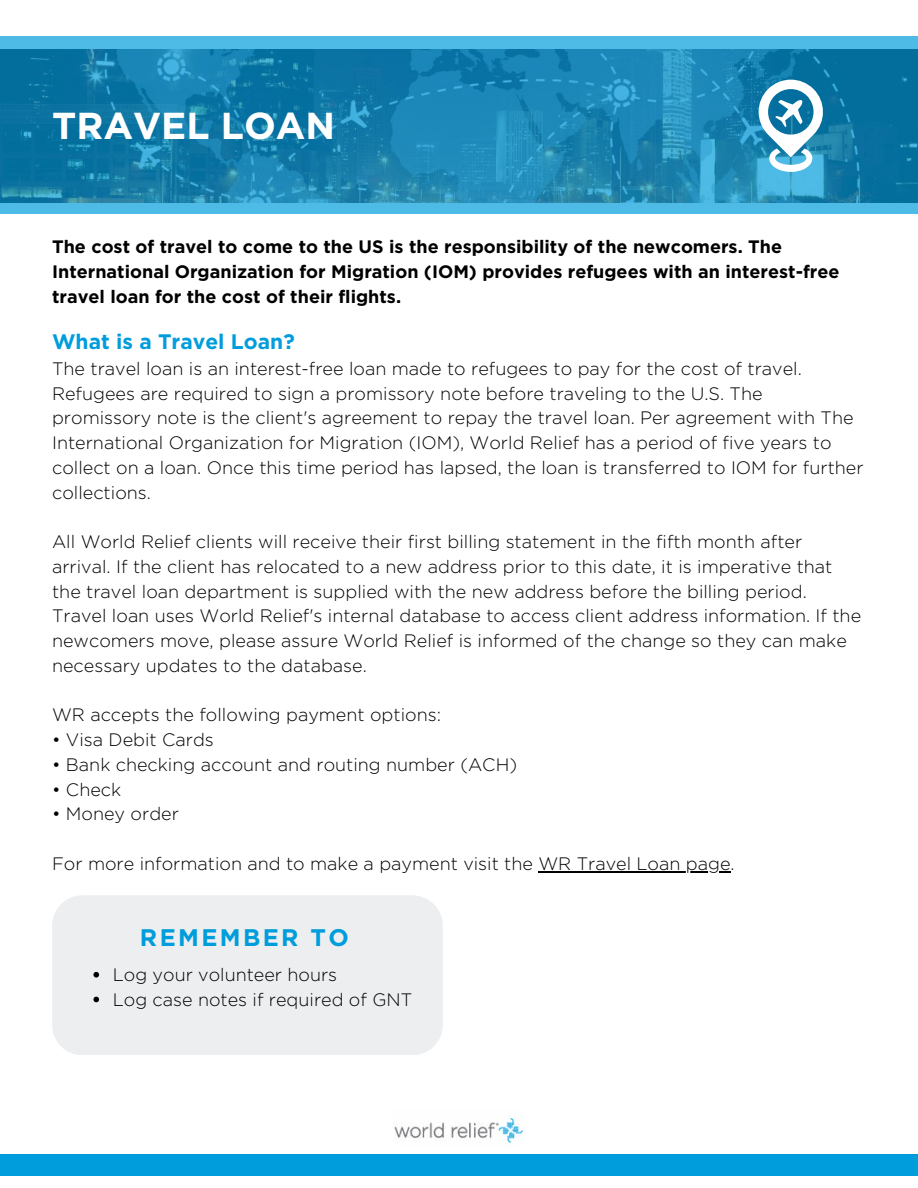
<style>
.page{position:relative;width:918px;height:1188px;background:#fff}
.page>*{position:absolute;margin:0;border:0;box-sizing:border-box;transform-origin:0 0}
.t1{font:700 37.5px "Gotham";color:#fff}
.t2{font:700 24px "Gotham";letter-spacing:.1em;color:#009ddc}
.t3{font:700 21px "Gotham";color:#009ddc}
.t4{font:300 18px/24.8px "Gotham";color:#000}
.t5{font:700 18px/24.8px "Gotham";color:#000}
</style>
<div class="page">
<svg style="left:0;top:36px;width:918px;height:178px;background:#1e88b5"></svg>
<div style="left:0;top:1154px;width:918px;height:21px;background:#009ddc"></div>
<img style="left:394px;top:1116px;width:129px;height:27px">
<div style="left:52px;top:895px;width:391px;height:160px;background:#eceeef;border-radius:30px"></div>
<svg style="left:759px;top:80px;width:67px;height:92px"></svg>
<hr style="left:538px;top:871px;width:193px;height:1px;background:#000">
<svg style="left:93px;top:972px;width:6px;height:6px"></svg>
<svg style="left:93px;top:997px;width:6px;height:5px"></svg>
<h1 class="t1" style="left:52px;top:101px;width:285px">TRAVEL LOAN</h1>
<p class="t5" style="left:52px;top:234px;width:789px">The cost of travel to come to the US is the responsibility of the newcomers. The<br>International Organization for Migration (IOM) provides refugees with an interest-free travel loan for the cost of their flights.</p>
<p class="t3" style="left:52px;top:328px;width:244px">What is a Travel Loan?</p>
<p class="t4" style="left:52px;top:356px;width:813px">The travel loan is an interest-free loan made to refugees to pay for the cost of travel.<br>Refugees are required to sign a promissory note before traveling to the U.S. The promissory note is the client's agreement to repay the travel loan. Per agreement with The International Organization for Migration (IOM), World Relief has a period of five years to collect on a loan. Once this time period has lapsed, the loan is transferred to IOM for further collections.</p>
<p class="t4" style="left:52px;top:529px;width:811px">All World Relief clients will receive their first billing statement in the fifth month after arrival. If the client has relocated to a new address prior to this date, it is imperative that the travel loan department is supplied with the new address before the billing period.<br>Travel loan uses World Relief's internal database to access client address information. If the newcomers move, please assure World Relief is informed of the change so they can make necessary updates to the database.</p>
<p class="t4" style="left:52px;top:702px;width:390px">WR accepts the following payment options:</p>
<p class="t4" style="left:52px;top:727px;width:163px">• Visa Debit Cards</p>
<p class="t4" style="left:52px;top:752px;width:467px">• Bank checking account and routing number (ACH)</p>
<p class="t4" style="left:52px;top:776px;width:71px">• Check</p>
<p class="t4" style="left:52px;top:801px;width:128px">• Money order</p>
<p class="t4" style="left:52px;top:851px;width:684px">For more information and to make a payment visit the WR Travel Loan page.</p>
<h2 class="t2" style="left:140px;top:922px;width:211px">REMEMBER TO</h2>
<p class="t4" style="left:113px;top:962px;width:301px">Log your volunteer hours<br>Log case notes if required of GNT</p>
</div>
